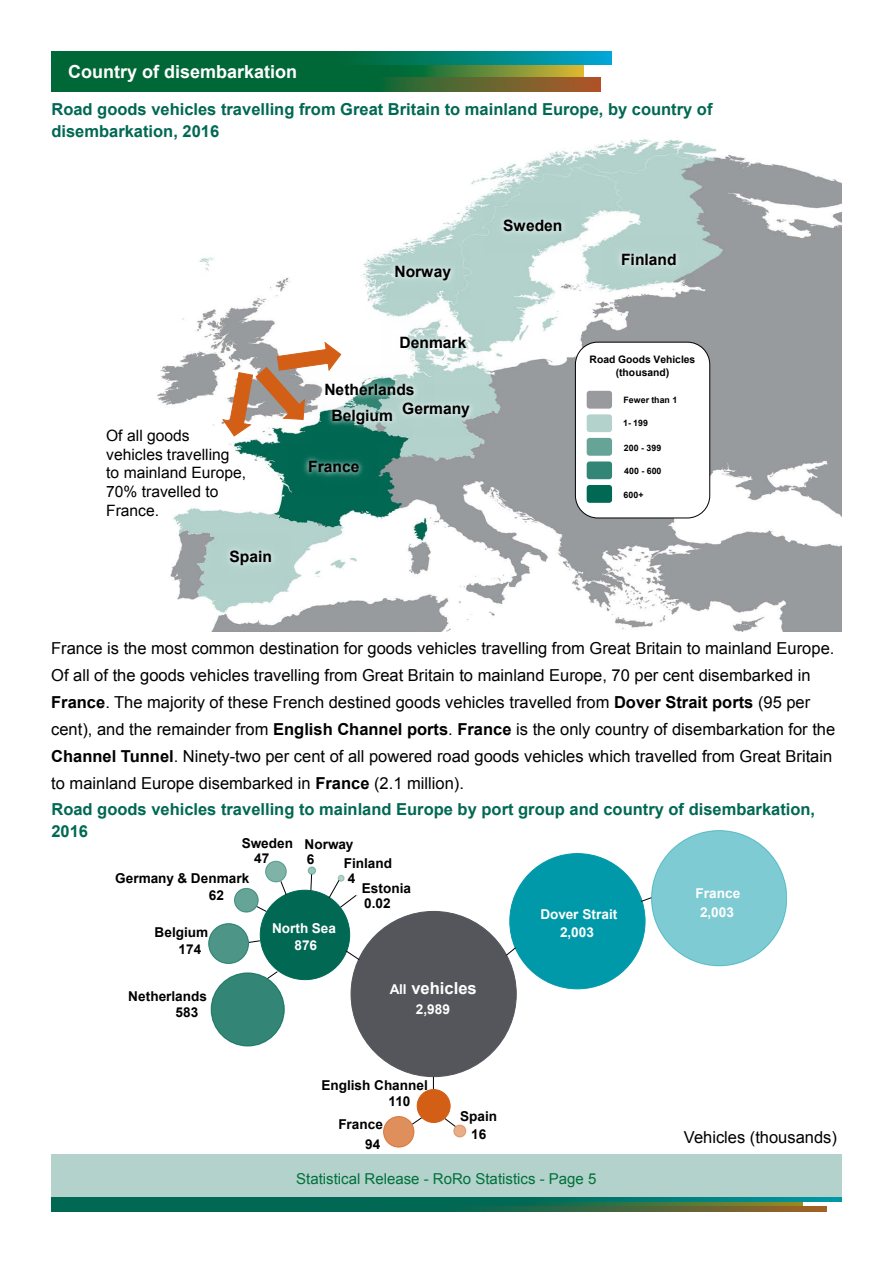
<style>
.page{position:relative;width:893px;height:1263px;background:#fff}
.page>*{position:absolute;margin:0;border:0;box-sizing:border-box;transform-origin:0 0}
.t1{font:700 18px "Arial";color:#fff}
.t2{font:700 16.65px "Arial";color:#fff}
.bold_intro_text{font:16.5px/27px "Arial";color:#000}
.t3{font:700 16.5px/21.6px "Arial";color:#006853}
.t4{font:15.6px/18.8px "Arial";color:#000}
.t5{font:700 15.6px/25.8px "Arial";color:#000}
.t6{font:15px "Arial";color:#00703c}
.t7{font:700 13.65px/14.5px "Arial";color:#000}
.t8{font:700 13.65px "Arial";letter-spacing:.005em;color:#fff}
.t9{font:700 10.35px/12.8px "Arial";letter-spacing:.005em;color:#000;text-align:center}
.t10{font:700 8.85px "Arial";letter-spacing:.005em;color:#000}
.s1{font-size:10.8px}
.s2{font-weight:700}
.s3{font-size:13.65px}
</style>
<div class="page">
<svg style="left:51px;top:1201px;width:752px;height:6px;background:#176c4d"></svg>
<svg style="left:51px;top:1197px;width:791px;height:4px;background:#007164"></svg>
<svg style="left:51px;top:1207px;width:775px;height:5px;background:#256647"></svg>
<div style="left:51px;top:1154px;width:791px;height:43px;background:#b3d2cb"></div>
<img style="left:157px;top:139px;width:685px;height:492px">
<img style="left:290px;top:444px;width:88px;height:50px">
<img style="left:411px;top:385px;width:77px;height:50px">
<img style="left:342px;top:366px;width:91px;height:50px">
<img style="left:313px;top:392px;width:98px;height:50px">
<img style="left:211px;top:534px;width:79px;height:50px">
<img style="left:485px;top:202px;width:96px;height:50px">
<img style="left:381px;top:320px;width:104px;height:50px">
<img style="left:376px;top:249px;width:93px;height:50px">
<img style="left:603px;top:236px;width:92px;height:50px">
<div style="left:575px;top:342px;width:135px;height:176px;background:#fff;border:1px solid #000;border-radius:22px"></div>
<div style="left:587px;top:414px;width:25px;height:18px;background:#b3d2cb;border-radius:3px"></div>
<div style="left:587px;top:438px;width:25px;height:18px;background:#66a498;border-radius:3px"></div>
<div style="left:587px;top:461px;width:25px;height:18px;background:#338675;border-radius:3px"></div>
<div style="left:587px;top:485px;width:25px;height:18px;background:#006853;border-radius:3px"></div>
<svg style="left:222px;top:340px;width:120px;height:97px"></svg>
<div style="left:57px;top:113px;width:136px;height:128px;background:#fff"></div>
<div style="left:587px;top:391px;width:25px;height:18px;background:#989a9d;border-radius:3px"></div>
<svg style="left:310px;top:874px;width:2px;height:16px"></svg>
<div style="left:651px;top:830px;width:136px;height:136px;background:#7fcbd3;border-radius:50%"></div>
<div style="left:510px;top:853px;width:135px;height:136px;background:#0099a9;border-radius:50%"></div>
<div style="left:260px;top:890px;width:90px;height:90px;background:#006853;border-radius:50%"></div>
<div style="left:351px;top:911px;width:165px;height:165px;background:#54565b;border-radius:50%"></div>
<svg style="left:640px;top:897px;width:12px;height:5px"></svg>
<svg style="left:280px;top:881px;width:7px;height:14px"></svg>
<svg style="left:256px;top:906px;width:11px;height:6px"></svg>
<svg style="left:249px;top:940px;width:11px;height:3px"></svg>
<svg style="left:506px;top:947px;width:10px;height:9px"></svg>
<svg style="left:433px;top:1077px;width:1px;height:12px"></svg>
<svg style="left:345px;top:950px;width:15px;height:10px"></svg>
<svg style="left:412px;top:1115px;width:13px;height:10px"></svg>
<svg style="left:444px;top:1118px;width:12px;height:9px"></svg>
<div style="left:417px;top:1089px;width:33px;height:33px;background:#d25f15;border-radius:50%"></div>
<div style="left:417px;top:1089px;width:33px;height:33px;border:1px solid #d25f15;border-radius:50%"></div>
<div style="left:211px;top:973px;width:73px;height:73px;background:#338675;border-radius:50%"></div>
<div style="left:211px;top:973px;width:73px;height:73px;border:1px solid #006853;border-radius:50%"></div>
<div style="left:209px;top:924px;width:40px;height:39px;background:#4d9586;border-radius:50%"></div>
<div style="left:209px;top:923px;width:40px;height:40px;border:1px solid #006853;border-radius:50%"></div>
<div style="left:234px;top:888px;width:24px;height:24px;background:#66a497;border-radius:50%"></div>
<div style="left:234px;top:888px;width:24px;height:24px;border:1px solid #006853;border-radius:50%"></div>
<div style="left:266px;top:861px;width:20px;height:21px;background:#7fb3a8;border-radius:50%"></div>
<div style="left:265px;top:861px;width:21px;height:21px;border:1px solid #006853;border-radius:50%"></div>
<div style="left:308px;top:867px;width:8px;height:7px;background:#9ac3ba;border-radius:50%"></div>
<div style="left:308px;top:867px;width:8px;height:7px;border:1px solid #006853;border-radius:50%"></div>
<div style="left:384px;top:1116px;width:30px;height:31px;background:#df8f5b;border-radius:50%"></div>
<div style="left:383px;top:1116px;width:31px;height:31px;border:1px solid #d25f15;border-radius:50%"></div>
<div style="left:454px;top:1125px;width:12px;height:12px;background:#e8ae89;border-radius:50%"></div>
<div style="left:454px;top:1125px;width:12px;height:12px;border:1px solid #d25f15;border-radius:50%"></div>
<svg style="left:267px;top:971px;width:11px;height:8px"></svg>
<svg style="left:328px;top:875px;width:30px;height:33px"></svg>
<svg style="left:51px;top:64px;width:533px;height:14px;background:#217339"></svg>
<svg style="left:51px;top:51px;width:561px;height:13px;background:#00765a"></svg>
<svg style="left:51px;top:78px;width:550px;height:13px;background:#286533"></svg>
<p class="t1" style="left:68px;top:59px;width:231px">Country of disembarkation</p>
<p class="t3" style="left:51px;top:99px;width:663px">Road goods vehicles travelling from Great Britain to mainland Europe, by country of disembarkation, 2016</p>
<p class="t4" style="left:106px;top:426px;width:141px">Of all goods vehicles travelling to mainland Europe,<br>70% travelled to<br>France.</p>
<p class="t5" style="left:229px;top:544px;width:44px">Spain</p>
<p class="t5" style="left:394px;top:259px;width:58px">Norway</p>
<p class="t5" style="left:400px;top:330px;width:68px">Denmark</p>
<p class="t5" style="left:331px;top:377px;width:85px;text-indent:-7px">Netherlands<br>Belgium</p>
<p class="t5" style="left:402px;top:396px;width:69px">Germany</p>
<p class="t5" style="left:308px;top:455px;width:53px">France</p>
<p class="t5" style="left:503px;top:213px;width:61px">Sweden</p>
<p class="t5" style="left:621px;top:247px;width:57px">Finland</p>
<p class="t9" style="left:590px;top:353px;width:107px">Road Goods Vehicles (thousand<span class="s1">)</span></p>
<p class="t10" style="left:623px;top:394px;width:55px">Fewer than 1</p>
<p class="t10" style="left:623px;top:417px;width:26px">1- 199</p>
<p class="t10" style="left:624px;top:441px;width:39px">200 - 399</p>
<p class="t10" style="left:624px;top:465px;width:39px">400 - 600</p>
<p class="t10" style="left:624px;top:489px;width:21px">600+</p>
<p class="bold_intro_text" style="left:51px;top:635px;width:786px">France is the most common destination for goods vehicles travelling from Great Britain to mainland Europe.<br>Of all of the goods vehicles travelling from Great Britain to mainland Europe, 70 per cent disembarked in <span class="s2">France</span>. The majority of these French destined goods vehicles travelled from <span class="s2">Dover Strait ports</span> (95 per cent), and the remainder from <span class="s2">English Channel ports</span>. <span class="s2">France</span> is the only country of disembarkation for the <span class="s2">Channel Tunnel</span>. Ninety-two per cent of all powered road goods vehicles which travelled from Great Britain to mainland Europe disembarked in <span class="s2">France</span> (2.1 million).</p>
<p class="t3" style="left:51px;top:799px;width:765px">Road goods vehicles travelling to mainland Europe by port group and country of disembarkation,<br>2016</p>
<p class="t7" style="left:242px;top:836px;width:53px">Sweden</p>
<p class="t7" style="left:115px;top:872px;width:136px">Germany &amp; Denmark</p>
<p class="t7" style="left:304px;top:837px;width:51px">Norway</p>
<p class="t7" style="left:254px;top:851px;width:17px">47</p>
<p class="t7" style="left:307px;top:852px;width:9px">6</p>
<p class="t7" style="left:344px;top:856px;width:50px">Finland</p>
<p class="t7" style="left:348px;top:871px;width:9px">4</p>
<p class="t7" style="left:362px;top:882px;width:51px">Estonia<br>0.02</p>
<p class="t8" style="left:696px;top:884px;width:46px">France</p>
<p class="t7" style="left:209px;top:888px;width:17px">62</p>
<p class="t8" style="left:700px;top:903px;width:36px">2,003</p>
<p class="t8" style="left:540px;top:905px;width:78px">Dover Strait</p>
<p class="t7" style="left:155px;top:925px;width:55px">Belgium</p>
<p class="t7" style="left:178px;top:942px;width:24px">174</p>
<p class="t8" style="left:272px;top:919px;width:65px">North Sea</p>
<p class="t8" style="left:294px;top:936px;width:24px">876</p>
<p class="t8" style="left:560px;top:923px;width:36px">2,003</p>
<p class="t7" style="left:128px;top:989px;width:80px">Netherlands</p>
<p class="t2" style="left:390px;top:977px;width:89px"><span class="s3">All</span> vehicles</p>
<p class="t7" style="left:176px;top:1006px;width:24px">583</p>
<p class="t8" style="left:416px;top:1000px;width:36px">2,989</p>
<p class="t7" style="left:322px;top:1078px;width:108px">English Channel</p>
<p class="t7" style="left:388px;top:1094px;width:24px">110</p>
<p class="t7" style="left:338px;top:1117px;width:46px">France</p>
<p class="t7" style="left:365px;top:1138px;width:17px">94</p>
<p class="t7" style="left:460px;top:1109px;width:38px">Spain</p>
<p class="t7" style="left:471px;top:1127px;width:17px">16</p>
<p class="bold_intro_text" style="left:684px;top:1124px;width:155px">Vehicles (thousands)</p>
<p class="t6" style="left:296px;top:1169px;width:302px">Statistical Release - RoRo Statistics - Page 5</p>
</div>
